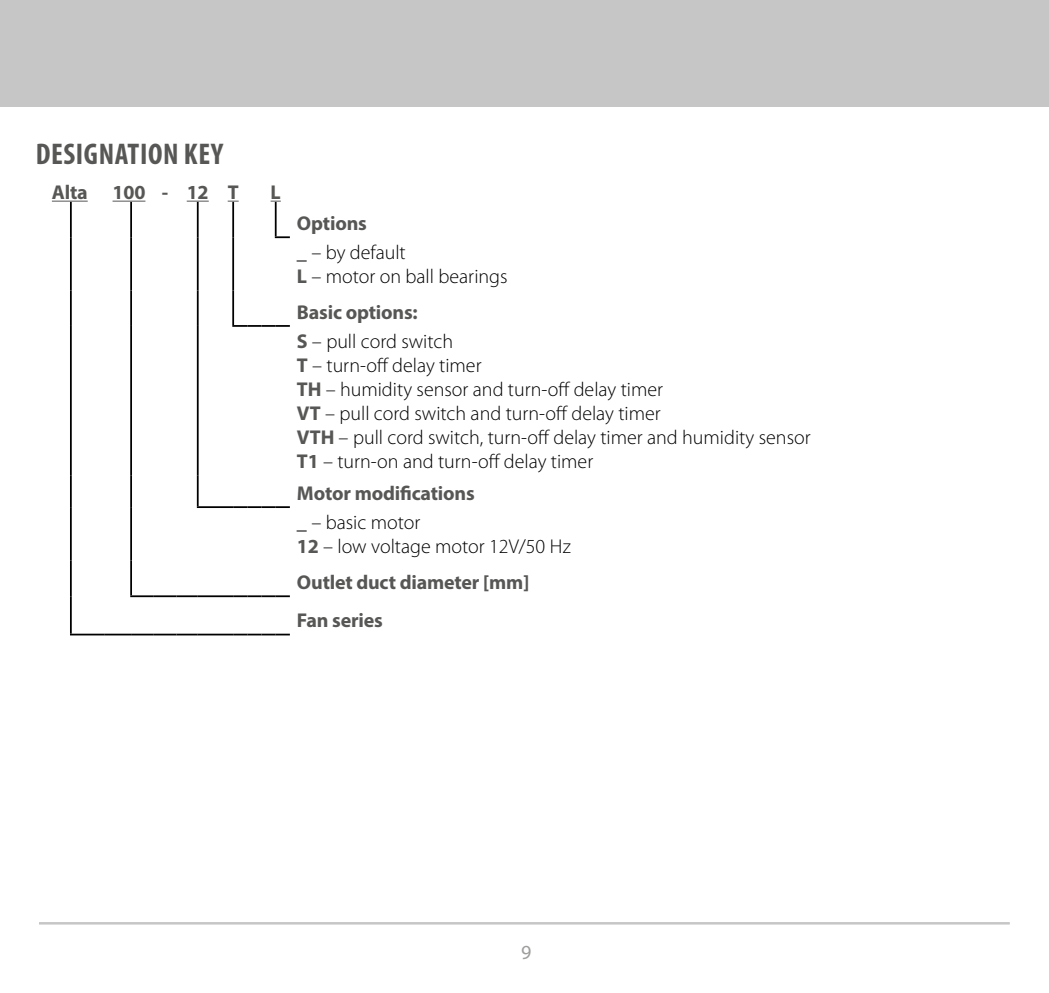
<style>
.page{position:relative;width:1049px;height:993px;background:#fff}
.page>*{position:absolute;margin:0;border:0;box-sizing:border-box;transform-origin:0 0}
.t1{font:700 condensed 30px "Myriad Pro";letter-spacing:.02em;color:#575756}
.t2{font:300 20px/24px "Myriad Pro";color:#000}
.t3{font:700 20px/38.2px "Myriad Pro";letter-spacing:-.01em;color:#575756}
.t4{font:20px "Myriad Pro";color:#9d9d9c}
.s1{font-weight:700;color:#575756}
</style>
<div class="page">
<div style="left:0;top:0;width:1049px;height:106px;background:#c6c6c6"></div>
<hr style="left:39px;top:921px;width:971px;height:3px;background:#c6c6c6">
<hr style="left:197px;top:202px;width:2px;height:35px;background:#000">
<hr style="left:197px;top:237px;width:2px;height:53px;background:#000">
<hr style="left:197px;top:290px;width:2px;height:36px;background:#000">
<hr style="left:197px;top:326px;width:2px;height:149px;background:#000">
<hr style="left:197px;top:475px;width:2px;height:31px;background:#000">
<hr style="left:197px;top:506px;width:22px;height:2px;background:#000">
<svg style="left:219px;top:506px;width:71px;height:2px"></svg>
<hr style="left:130px;top:202px;width:2px;height:35px;background:#000">
<hr style="left:130px;top:237px;width:2px;height:53px;background:#000">
<hr style="left:130px;top:290px;width:2px;height:36px;background:#000">
<hr style="left:130px;top:326px;width:2px;height:149px;background:#000">
<hr style="left:130px;top:475px;width:2px;height:32px;background:#000">
<hr style="left:130px;top:507px;width:2px;height:53px;background:#000">
<hr style="left:130px;top:560px;width:2px;height:35px;background:#000">
<hr style="left:130px;top:595px;width:24px;height:2px;background:#000">
<hr style="left:154px;top:595px;width:22px;height:2px;background:#000">
<hr style="left:176px;top:595px;width:22px;height:2px;background:#000">
<hr style="left:198px;top:595px;width:21px;height:2px;background:#000">
<svg style="left:219px;top:595px;width:71px;height:2px"></svg>
<hr style="left:70px;top:202px;width:2px;height:35px;background:#000">
<hr style="left:70px;top:237px;width:2px;height:53px;background:#000">
<hr style="left:70px;top:290px;width:2px;height:36px;background:#000">
<hr style="left:70px;top:326px;width:2px;height:149px;background:#000">
<hr style="left:70px;top:475px;width:2px;height:32px;background:#000">
<hr style="left:70px;top:507px;width:2px;height:53px;background:#000">
<hr style="left:70px;top:560px;width:2px;height:36px;background:#000">
<hr style="left:70px;top:596px;width:2px;height:37px;background:#000">
<hr style="left:70px;top:633px;width:34px;height:2px;background:#000">
<hr style="left:104px;top:633px;width:27px;height:2px;background:#000">
<hr style="left:131px;top:633px;width:23px;height:2px;background:#000">
<hr style="left:154px;top:633px;width:22px;height:2px;background:#000">
<hr style="left:176px;top:633px;width:22px;height:2px;background:#000">
<hr style="left:198px;top:633px;width:21px;height:2px;background:#000">
<svg style="left:219px;top:633px;width:71px;height:2px"></svg>
<hr style="left:232px;top:202px;width:2px;height:35px;background:#000">
<hr style="left:232px;top:237px;width:2px;height:53px;background:#000">
<hr style="left:232px;top:290px;width:2px;height:35px;background:#000">
<svg style="left:232px;top:325px;width:58px;height:2px"></svg>
<hr style="left:275px;top:202px;width:2px;height:34px;background:#000">
<svg style="left:275px;top:236px;width:15px;height:2px"></svg>
<hr style="left:52px;top:200px;width:36px;height:1px;background:#575756">
<hr style="left:113px;top:200px;width:32px;height:1px;background:#575756">
<svg style="left:187px;top:200px;width:22px;height:1px"></svg>
<h1 class="t1" style="left:36px;top:135px;width:189px">DESIGNATION KEY</h1>
<p class="t3" style="left:52px;top:172px;width:188px">Alta 100 - 12 T</p>
<p class="t3" style="left:271px;top:172px;width:12px">L</p>
<p class="t3" style="left:297px;top:203px;width:71px">Options</p>
<p class="t2" style="left:297px;top:241px;width:212px">_ – by default<br><span class="s1">L</span> – motor on ball bearings</p>
<p class="t2" style="left:297px;top:298px;width:158px;line-height:29.2px"><span class="s1">Basic options:<br>S</span> – pull cord switch</p>
<p class="t2" style="left:297px;top:353px;width:515px"><span class="s1">T</span> – turn-off delay timer<br><span class="s1">TH</span> – humidity sensor and turn-off delay timer<br><span class="s1">VT</span> – pull cord switch and turn-off delay timer<br><span class="s1">VTH</span> – pull cord switch, turn-off delay timer and humidity sensor <span class="s1">T1</span> – turn-on and turn-off delay timer</p>
<p class="t3" style="left:297px;top:473px;width:179px">Motor modifications</p>
<p class="t2" style="left:297px;top:510px;width:275px">_ – basic motor<br><span class="s1">12</span> – low voltage motor 12V/50 Hz</p>
<p class="t3" style="left:297px;top:562px;width:234px">Outlet duct diameter [mm]<br>Fan series</p>
<p class="t4" style="left:521px;top:939px;width:12px">9</p>
</div>
